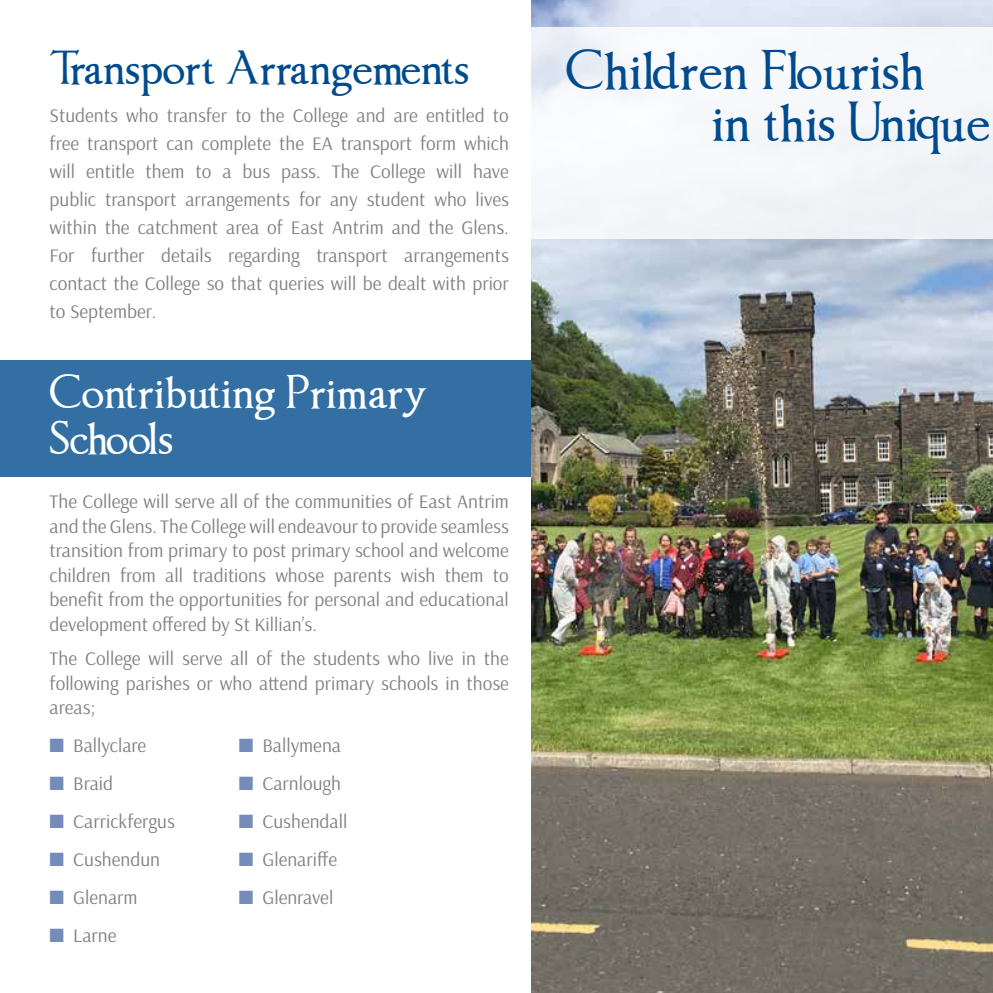
<style>
.page{position:relative;width:993px;height:993px;background:#fff}
.page>*{position:absolute;margin:0;border:0;box-sizing:border-box;transform-origin:0 0}
.t1{font:47.25px/52.5px "Imperator";color:#004b8d}
.t2{font:40.25px/45.5px "Imperator";color:#fff}
.t3{font:40.25px "Imperator";color:#004b8d}
.t4{font:19.25px/28px "Arsenal";color:#807f83;text-align:justify}
.s1{color:#758cbb}
</style>
<div class="page">
<div style="left:0;top:360px;width:992px;height:116px;background:#336fa3"></div>
<img style="left:531px;top:0;width:461px;height:992px">
<div style="left:531px;top:27px;width:461px;height:211px;background:#f5f7fa"></div>
<h2 class="t3" style="left:50px;top:49px;width:420px">Transport Arrangements</h2>
<p class="t4" style="left:50px;top:101px;width:460px">Students who transfer to the College and are entitled to free transport can complete the EA transport form which will entitle them to a bus pass. The College will have public transport arrangements for any student who lives within the catchment area of East Antrim and the Glens.<br>For further details regarding transport arrangements contact the College so that queries will be dealt with prior to September.</p>
<h2 class="t2" style="left:50px;top:374px;width:379px">Contributing Primary<br>Schools</h2>
<p class="t4" style="left:50px;top:489px;width:460px;line-height:24.5px">The College will serve all of the communities of East Antrim and the Glens. The College will endeavour to provide seamless transition from primary to post primary school and welcome children from all traditions whose parents wish them to benefit from the opportunities for personal and educational development offered by St Killian’s.</p>
<p class="t4" style="left:50px;top:646px;width:460px;line-height:24.5px">The College will serve all of the students who live in the following parishes or who attend primary schools in those areas;</p>
<p class="t4" style="left:50px;top:731px;width:98px"><span class="s1">■</span> Ballyclare</p>
<p class="t4" style="left:239px;top:731px;width:104px"><span class="s1">■</span> Ballymena</p>
<p class="t4" style="left:50px;top:769px;width:65px"><span class="s1">■</span> Braid</p>
<p class="t4" style="left:239px;top:769px;width:104px"><span class="s1">■</span> Carnlough</p>
<p class="t4" style="left:50px;top:807px;width:127px"><span class="s1">■</span> Carrickfergus</p>
<p class="t4" style="left:239px;top:807px;width:110px"><span class="s1">■</span> Cushendall</p>
<p class="t4" style="left:50px;top:845px;width:112px"><span class="s1">■</span> Cushendun</p>
<p class="t4" style="left:239px;top:845px;width:100px"><span class="s1">■</span> Glenariffe</p>
<p class="t4" style="left:50px;top:883px;width:89px"><span class="s1">■</span> Glenarm</p>
<p class="t4" style="left:239px;top:883px;width:96px"><span class="s1">■</span> Glenravel</p>
<p class="t4" style="left:50px;top:921px;width:68px"><span class="s1">■</span> Larne</p>
<h1 class="t1" style="left:711px;top:50px;width:280px;text-indent:-146px">Children Flourish<br>in this Unique</h1>
</div>
